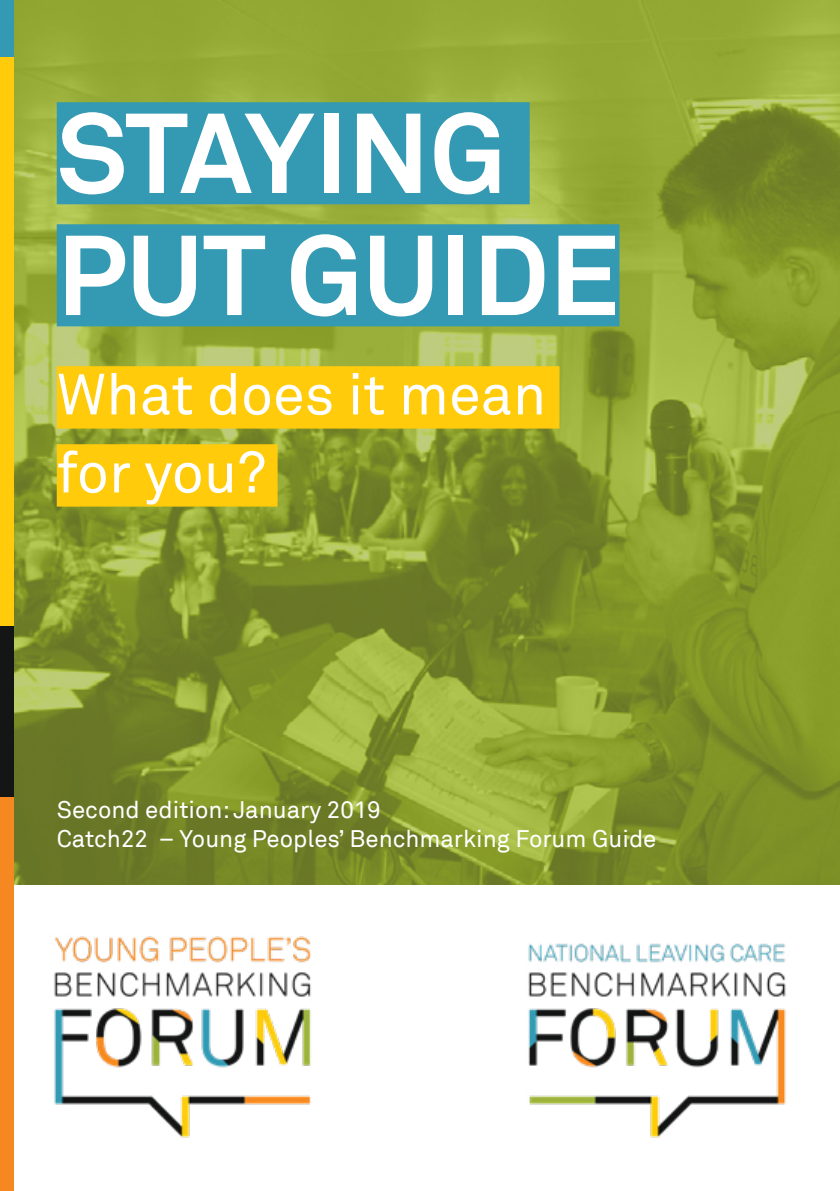
<style>
.page{position:relative;width:840px;height:1191px;background:#fff}
.page>*{position:absolute;margin:0;border:0;box-sizing:border-box;transform-origin:0 0}
.t1{font:700 111.8px/122px "Akkurat";color:#fff}
.t2{font:57.2px/78px "Akkurat";color:#fff}
.t3{font:24px/28.8px "Akkurat";color:#fff}
</style>
<div class="page">
<img style="left:13px;top:0;width:826px;height:884px">
<div style="left:0;top:796px;width:13px;height:395px;background:#f58820"></div>
<div style="left:0;top:626px;width:13px;height:170px;background:#141515"></div>
<div style="left:0;top:57px;width:13px;height:569px;background:#ffcb0b"></div>
<div style="left:0;top:0;width:13px;height:57px;background:#3499b2"></div>
<img style="left:54px;top:936px;width:257px;height:202px">
<img style="left:528px;top:943px;width:258px;height:195px">
<div style="left:57px;top:102px;width:472px;height:102px;background:#3499b2"></div>
<div style="left:57px;top:224px;width:562px;height:102px;background:#3499b2"></div>
<div style="left:57px;top:366px;width:502px;height:62px;background:#ffcb0b"></div>
<div style="left:57px;top:444px;width:220px;height:62px;background:#ffcb0b"></div>
<h1 class="t1" style="left:57px;top:93px;width:564px">STAYING<br>PUT GUIDE</h1>
<h2 class="t2" style="left:57px;top:357px;width:490px">What does it mean for you?</h2>
<p class="t3" style="left:57px;top:796px;width:601px">Second edition: January 2019<br>Catch22 – Young Peoples’ Benchmarking Forum Guide</p>
</div>
